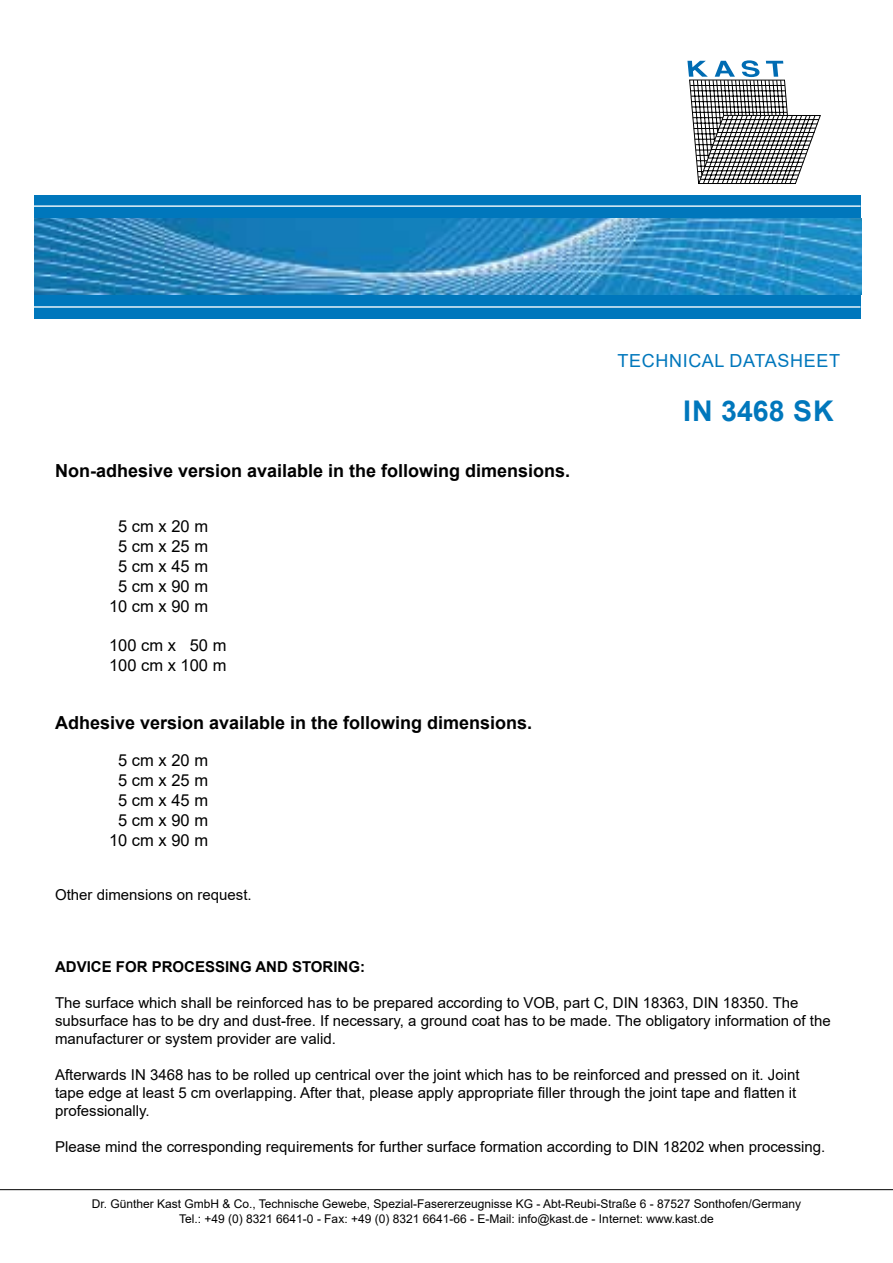
<style>
.page{position:relative;width:893px;height:1263px;background:#fff}
.page>*{position:absolute;margin:0;border:0;box-sizing:border-box;transform-origin:0 0}
.t1{font:700 28.5px "Arial";color:#0077bc}
.t2{font:700 18px "Arial";color:#000}
.t3{font:18px "Arial";color:#0077bc}
.t4{font:16.5px/19.8px "Arial";color:#000;text-align:center}
.t5{font:15px/18px "Arial";color:#000}
.t6{font:700 15px "Arial";color:#000}
.t7{font:12px/14.4px "Arial";color:#000;text-align:center}
</style>
<div class="page">
<hr style="left:0;top:1189px;width:893px;height:1px;background:#000">
<svg style="left:687px;top:60px;width:134px;height:124px"></svg>
<div style="left:34px;top:196px;width:827px;height:123px;background:#0077bc"></div>
<img style="left:35px;top:218px;width:826px;height:76px">
<hr style="left:34px;top:306px;width:826px;height:2px;background:#fff">
<hr style="left:34px;top:205px;width:827px;height:2px;background:#fff">
<p class="t2" style="left:55px;top:458px;width:517px">Non-adhesive version available in the following dimensions.</p>
<p class="t4" style="left:109px;top:517px;width:101px">5 cm x 20 m<br>5 cm x 25 m<br>5 cm x 45 m<br>5 cm x 90 m<br>10 cm x 90 m</p>
<p class="t4" style="left:109px;top:635px;width:119px;text-align:left">100 cm x 50 m<br>100 cm x 100 m</p>
<p class="t2" style="left:55px;top:710px;width:479px">Adhesive version available in the following dimensions.</p>
<p class="t4" style="left:109px;top:751px;width:101px">5 cm x 20 m<br>5 cm x 25 m<br>5 cm x 45 m<br>5 cm x 90 m<br>10 cm x 90 m</p>
<p class="t5" style="left:55px;top:885px;width:198px">Other dimensions on request.</p>
<p class="t3" style="left:618px;top:348px;width:13px">technical</p>
<p class="t3" style="left:730px;top:348px;width:14px">datasheet</p>
<h1 class="t1" style="left:683px;top:391px;width:152px">IN 3468 SK</h1>
<p class="t6" style="left:55px;top:956px;width:312px">ADVICE FOR PROCESSING AND STORING:</p>
<p class="t5" style="left:55px;top:993px;width:777px">The surface which shall be reinforced has to be prepared according to VOB, part C, DIN 18363, DIN 18350. The subsurface has to be dry and dust-free. If necessary, a ground coat has to be made. The obligatory information of the manufacturer or system provider are valid.</p>
<p class="t5" style="left:55px;top:1065px;width:746px">Afterwards IN 3468 has to be rolled up centrical over the joint which has to be reinforced and pressed on it. Joint tape edge at least 5 cm overlapping. After that, please apply appropriate filler through the joint tape and flatten it professionally.</p>
<p class="t5" style="left:55px;top:1137px;width:772px">Please mind the corresponding requirements for further surface formation according to DIN 18202 when processing.</p>
<p class="t7" style="left:92px;top:1197px;width:711px">Dr. Günther Kast GmbH &amp; Co., Technische Gewebe, Spezial-Fasererzeugnisse KG - Abt-Reubi-Straße 6 - 87527 Sonthofen/Germany<br>Tel.: +49 (0) 8321 6641-0 - Fax: +49 (0) 8321 6641-66 - E-Mail: info@kast.de - Internet: www.kast.de</p>
</div>
